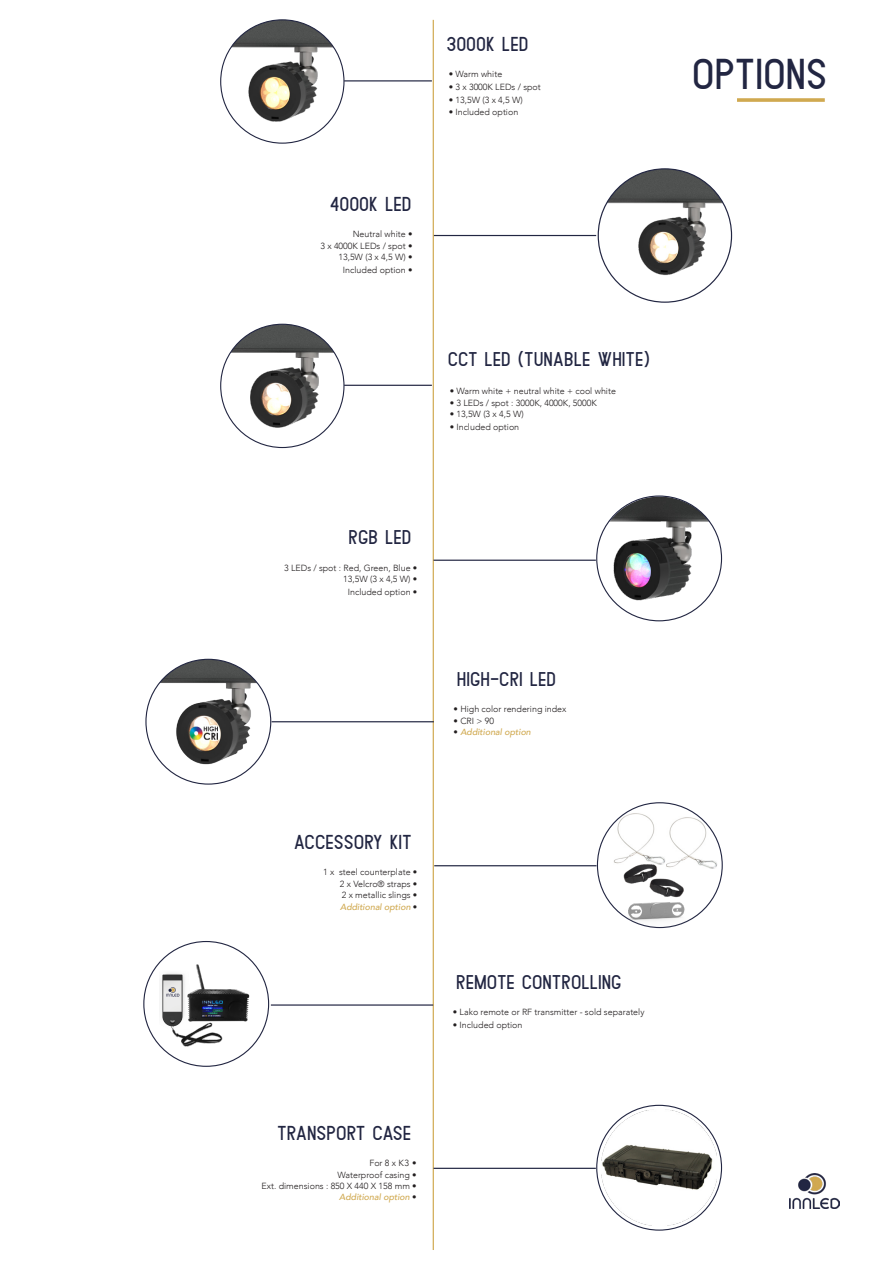
<style>
.page{position:relative;width:893px;height:1263px;background:#fff}
.page>*{position:absolute;margin:0;border:0;box-sizing:border-box;transform-origin:0 0}
.t1{font:43.2px "Bledug";color:#222642}
.t2{font:20.25px "Bledug";color:#222642}
.t3{font:19.95px "Bledug";color:#222642}
.t4{font:300 8.85px "Avenir";color:#231f20}
.t5{font:italic 500 8.85px "Avenir";color:#d0a950}
.s1{font-weight:300;font-style:normal;color:#231f20}
</style>
<div class="page">
<img style="left:669px;top:816px;width:49px;height:53px">
<img style="left:613px;top:813px;width:51px;height:51px">
<img style="left:598px;top:169px;width:133px;height:133px;border-radius:67px">
<img style="left:221px;top:324px;width:123px;height:123px;border-radius:62px">
<img style="left:789px;top:1173px;width:50px;height:36px">
<hr style="left:433px;top:20px;width:1px;height:1230px;background:#d0a950">
<hr style="left:434px;top:235px;width:162px;height:1px;background:#222642">
<hr style="left:272px;top:721px;width:162px;height:1px;background:#222642">
<hr style="left:344px;top:385px;width:88px;height:1px;background:#222642">
<svg style="left:737px;top:98px;width:88px;height:4px"></svg>
<img style="left:221px;top:20px;width:123px;height:123px;border-radius:62px">
<hr style="left:344px;top:80px;width:88px;height:1px;background:#222642">
<hr style="left:434px;top:560px;width:162px;height:1px;background:#222642">
<img style="left:146px;top:659px;width:125px;height:125px;border-radius:62px">
<hr style="left:434px;top:865px;width:163px;height:1px;background:#222642">
<img style="left:148px;top:946px;width:114px;height:114px">
<hr style="left:271px;top:1004px;width:162px;height:2px;background:#222642">
<hr style="left:434px;top:1168px;width:162px;height:1px;background:#222642">
<img style="left:601px;top:1110px;width:116px;height:116px">
<img style="left:596px;top:497px;width:127px;height:125px">
<img style="left:620px;top:858px;width:72px;height:70px">
<p class="t2" style="left:331px;top:192px;width:83px">4000K LED</p>
<p class="t4" style="left:353px;top:229px;width:61px">Neutral white •</p>
<p class="t4" style="left:320px;top:240px;width:94px">3 x 4000K LEDs / spot •</p>
<p class="t4" style="left:338px;top:252px;width:76px">13,5W (3 x 4,5 W) •</p>
<p class="t4" style="left:343px;top:265px;width:71px">Included option •</p>
<p class="t2" style="left:447px;top:32px;width:84px">3000K LED</p>
<p class="t4" style="left:449px;top:69px;width:55px">• Warm white</p>
<p class="t4" style="left:449px;top:82px;width:94px">• 3 x 3000K LEDs / spot</p>
<p class="t4" style="left:449px;top:94px;width:76px">• 13,5W (3 x 4,5 W)</p>
<p class="t4" style="left:449px;top:107px;width:71px">• Included option</p>
<p class="t3" style="left:449px;top:348px;width:204px">CCT LED (TUNABLE WHITE)</p>
<p class="t4" style="left:450px;top:386px;width:168px">• Warm white + neutral white + cool white</p>
<p class="t4" style="left:450px;top:397px;width:149px">• 3 LEDs / spot : 3000K, 4000K, 5000K</p>
<p class="t4" style="left:450px;top:409px;width:76px">• 13,5W (3 x 4,5 W)</p>
<p class="t4" style="left:450px;top:422px;width:71px">• Included option</p>
<p class="t3" style="left:350px;top:525px;width:64px">RGB LED</p>
<p class="t4" style="left:284px;top:562px;width:135px">3 LEDs / spot : Red, Green, Blue •</p>
<p class="t4" style="left:343px;top:574px;width:76px">13,5W (3 x 4,5 W) •</p>
<p class="t4" style="left:348px;top:587px;width:71px">Included option •</p>
<p class="t3" style="left:458px;top:668px;width:101px">HIGH-CRI LED</p>
<p class="t4" style="left:454px;top:704px;width:114px">• High color rendering index</p>
<p class="t4" style="left:454px;top:716px;width:42px">• CRI &gt; 90</p>
<p class="t5" style="left:454px;top:727px;width:79px"><span class="s1">•</span> Additional option</p>
<p class="t2" style="left:295px;top:831px;width:119px">ACCESSORY KIT</p>
<p class="t4" style="left:323px;top:867px;width:96px">1 x steel counterplate •</p>
<p class="t4" style="left:340px;top:878px;width:79px">2 x Velcro® straps •</p>
<p class="t4" style="left:342px;top:890px;width:77px">2 x metallic slings •</p>
<p class="t5" style="left:340px;top:901px;width:79px">Additional option <span class="s1">•</span></p>
<p class="t3" style="left:457px;top:970px;width:167px">REMOTE CONTROLLING</p>
<p class="t4" style="left:453px;top:1007px;width:193px">• Lako remote or RF transmitter - sold separately</p>
<p class="t4" style="left:453px;top:1019px;width:71px">• Included option</p>
<p class="t2" style="left:278px;top:1122px;width:136px">TRANSPORT CASE</p>
<p class="t4" style="left:369px;top:1158px;width:49px">For 8 x K3 •</p>
<p class="t4" style="left:337px;top:1169px;width:81px">Waterproof casing •</p>
<p class="t4" style="left:262px;top:1181px;width:157px">Ext. dimensions : 850 X 440 X 158 mm •</p>
<p class="t5" style="left:339px;top:1192px;width:79px">Additional option <span class="s1">•</span></p>
<p class="t1" style="left:694px;top:49px;width:137px">OPTIONS</p>
</div>
